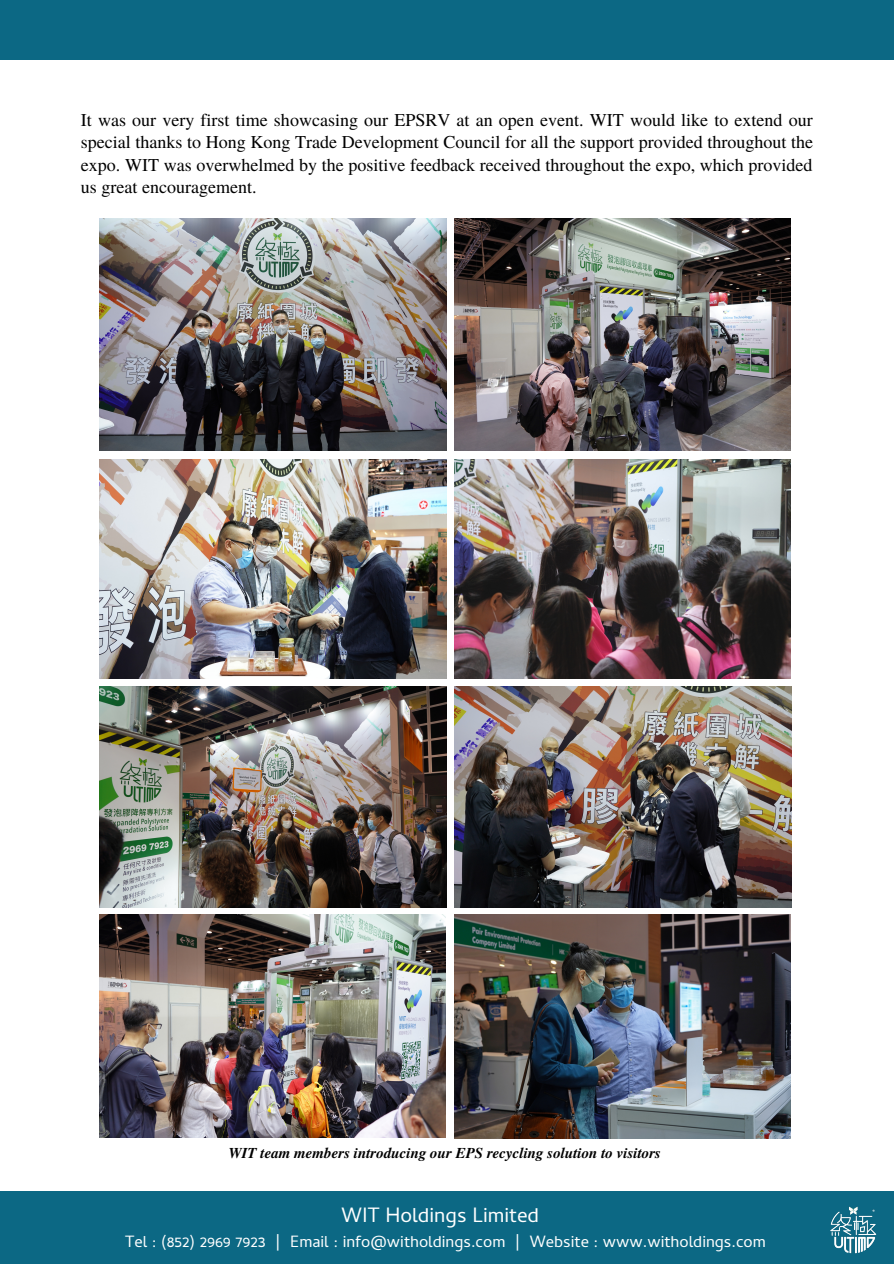
<style>
.page{position:relative;width:894px;height:1264px;background:#fff}
.page>*{position:absolute;margin:0;border:0;box-sizing:border-box;transform-origin:0 0}
.t1{font:21px "Cambay";color:#fff}
.t2{font:18px/22.5px "Te X Gyre Termes";color:#000;text-align:justify}
.t3{font:16.5px "Cambay";color:#fff}
.t4{font:italic 700 15px "Te X Gyre Termes";color:#000}
</style>
<div class="page">
<div style="left:0;top:1191px;width:893px;height:72px;background:#0c6884"></div>
<img style="left:830px;top:1206px;width:47px;height:48px">
<div style="left:0;top:0;width:893px;height:60px;background:#0c6884"></div>
<img style="left:100px;top:219px;width:347px;height:232px">
<img style="left:454px;top:219px;width:335px;height:232px">
<img style="left:99px;top:460px;width:347px;height:218px">
<img style="left:454px;top:460px;width:335px;height:218px">
<img style="left:100px;top:686px;width:347px;height:221px">
<img style="left:454px;top:686px;width:337px;height:221px">
<img style="left:455px;top:914px;width:335px;height:224px">
<img style="left:100px;top:914px;width:345px;height:223px">
<p class="t2" style="left:81px;top:108px;width:733px">It was our very first time showcasing our EPSRV at an open event. WIT would like to extend our special thanks to Hong Kong Trade Development Council for all the support provided throughout the expo. WIT was overwhelmed by the positive feedback received throughout the expo, which provided us great encouragement.</p>
<p class="t4" style="left:228px;top:1141px;width:434px">WIT team members introducing our EPS recycling solution to visitors</p>
<p class="t1" style="left:341px;top:1202px;width:199px">WIT Holdings Limited</p>
<p class="t3" style="left:125px;top:1231px;width:642px">Tel : (852) 2969 7923 | Email : info@witholdings.com | Website : www.witholdings.com</p>
</div>
